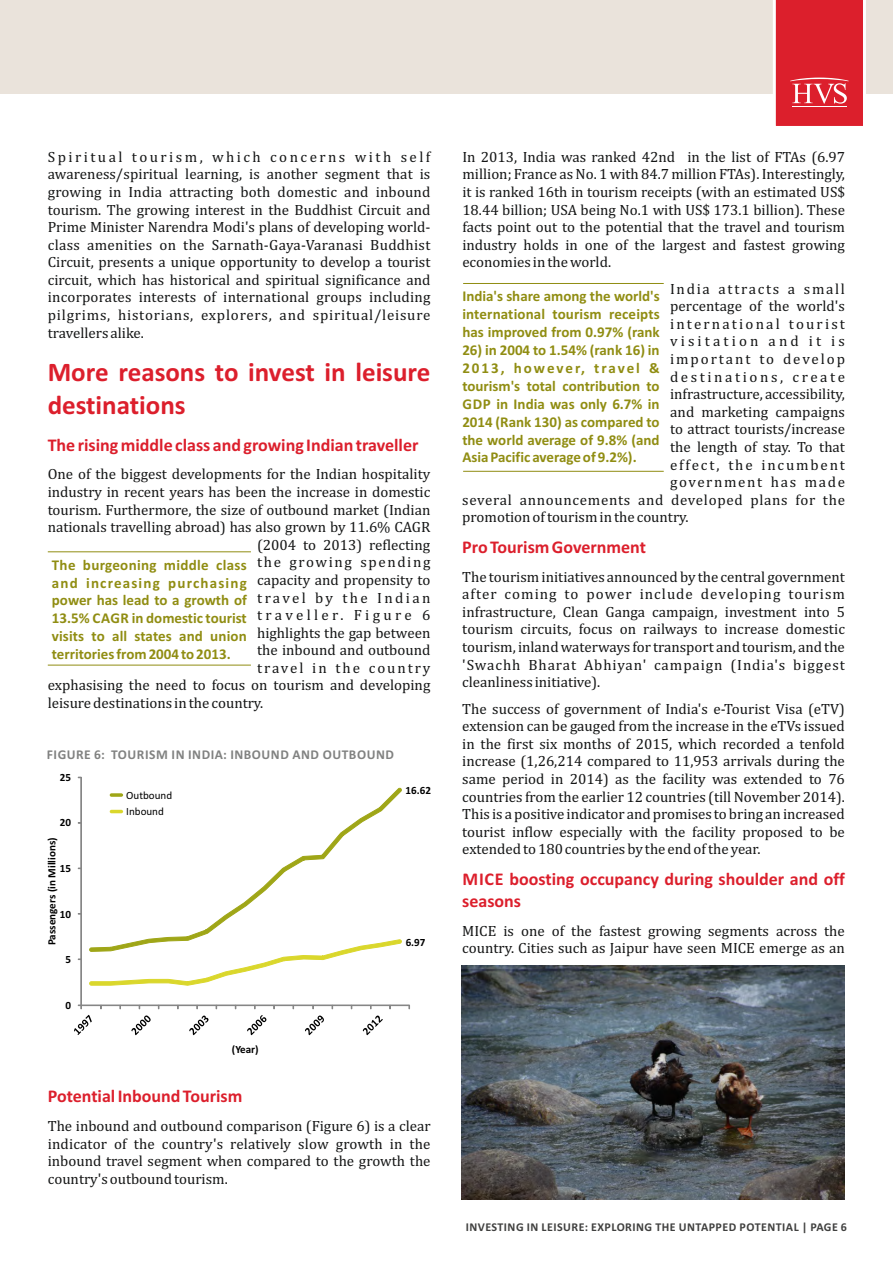
<style>
.page{position:relative;width:893px;height:1263px;background:#fff}
.page>*{position:absolute;margin:0;border:0;box-sizing:border-box;transform-origin:0 0}
.t1{font:700 27px/33px "Calibri";color:#dc1f2c}
.t2{font:700 18px/21.9px "Calibri";color:#dc1f2c}
.t3{font:15px/17.5px "Cambria";color:#151616;text-align:justify}
.t4{font:700 15px/18px "Calibri";color:#908d12;text-align:justify}
.t5{font:15px "Cambria";letter-spacing:.045em;color:#151616}
.t6{font:15px "Cambria";letter-spacing:.145em;color:#151616}
.t7{font:15px "Cambria";letter-spacing:.115em;color:#151616}
.t8{font:15px "Cambria";letter-spacing:.17em;color:#151616}
.t9{font:15px "Cambria";letter-spacing:.12em;color:#151616}
.t10{font:15px "Cambria";letter-spacing:.13em;color:#151616}
.t11{font:15px "Cambria";letter-spacing:.105em;color:#151616}
.t12{font:15px "Cambria";letter-spacing:.125em;color:#151616}
.t13{font:15px "Cambria";letter-spacing:.21em;color:#151616}
.t14{font:15px "Cambria";letter-spacing:.11em;color:#151616}
.t15{font:15px "Cambria";letter-spacing:.16em;color:#151616}
.t16{font:15px "Cambria";letter-spacing:.225em;color:#151616}
.t17{font:700 13.5px "Calibri";letter-spacing:.04em;color:#818281}
.t18{font:700 12px "Calibri";letter-spacing:.04em;color:#40403f}
.t19{font:700 11.1px "Calibri";color:#000}
.t20{font:11.1px/16.4px "Calibri";color:#000}
</style>
<div class="page">
<div style="left:0;top:0;width:893px;height:94px;background:#eae3db"></div>
<svg style="left:773px;top:0;width:93px;height:126px;background:#df3541"></svg>
<hr style="left:463px;top:283px;width:201px;height:1px;background:#908d12">
<hr style="left:463px;top:471px;width:201px;height:1px;background:#908d12">
<hr style="left:81px;top:777px;width:1px;height:228px;background:#868686">
<hr style="left:81px;top:1005px;width:329px;height:1px;background:#868686">
<svg style="left:89px;top:952px;width:265px;height:34px"></svg>
<svg style="left:89px;top:788px;width:313px;height:164px"></svg>
<svg style="left:74px;top:1015px;width:18px;height:20px"></svg>
<svg style="left:131px;top:1015px;width:20px;height:20px"></svg>
<svg style="left:189px;top:1015px;width:20px;height:20px"></svg>
<svg style="left:247px;top:1015px;width:19px;height:20px"></svg>
<svg style="left:305px;top:1015px;width:19px;height:20px"></svg>
<svg style="left:363px;top:1015px;width:20px;height:20px"></svg>
<svg style="left:110px;top:810px;width:13px;height:3px"></svg>
<svg style="left:110px;top:793px;width:13px;height:4px"></svg>
<img style="left:462px;top:965px;width:382px;height:235px">
<hr style="left:48px;top:551px;width:203px;height:1px;background:#908d12">
<hr style="left:48px;top:665px;width:203px;height:1px;background:#908d12">
<p class="t3" style="left:48px;top:149px;width:384px">Spiritual tourism, which concerns with self awareness/spiritual learning, is another segment that is growing in India attracting both domestic and inbound tourism. The growing interest in the Buddhist Circuit and Prime Minister Narendra Modi's plans of developing world&shy;class amenities on the Sarnath-Gaya-Varanasi Buddhist Circuit, presents a unique opportunity to develop a tourist circuit, which has historical and spiritual significance and incorporates interests of international groups including pilgrims, historians, explorers, and spiritual/leisure travellers alike.</p>
<h1 class="t1" style="left:48px;top:358px;width:384px">More reasons to invest in leisure destinations</h1>
<p class="t2" style="left:48px;top:435px;width:372px">The rising middle class and growing Indian traveller</p>
<p class="t3" style="left:48px;top:466px;width:384px">One of the biggest developments for the Indian hospitality</p>
<p class="t3" style="left:48px;top:484px;width:384px">industry in recent years has been the increase in domestic</p>
<p class="t3" style="left:48px;top:502px;width:384px">tourism. Furthermore, the size of outbound market (Indian</p>
<p class="t3" style="left:48px;top:519px;width:384px">nationals travelling abroad) has also grown by 11.6% CAGR</p>
<p class="t3" style="left:257px;top:537px;width:174px">(2004 to 2013) reflecting</p>
<p class="t11" style="left:257px;top:556px;width:175px">the growing spending</p>
<p class="t3" style="left:257px;top:572px;width:175px">capacity and propensity to</p>
<p class="t15" style="left:257px;top:591px;width:175px">travel by the Indian</p>
<p class="t16" style="left:257px;top:608px;width:175px">traveller. Figure 6</p>
<p class="t3" style="left:257px;top:625px;width:175px">highlights the gap between</p>
<p class="t3" style="left:257px;top:642px;width:175px">the inbound and outbound</p>
<p class="t12" style="left:257px;top:661px;width:175px">travel in the country</p>
<p class="t3" style="left:48px;top:677px;width:384px">exphasising the need to focus on tourism and developing</p>
<p class="t3" style="left:48px;top:695px;width:217px">leisure destinations in the country.</p>
<p class="t4" style="left:52px;top:557px;width:196px">The burgeoning middle class and increasing purchasing power has lead to a growth of 13.5% CAGR in domestic tourist visits to all states and union territories from 2004 to 2013.</p>
<p class="t17" style="left:47px;top:749px;width:349px">FIGURE 6: TOURISM IN INDIA: INBOUND AND OUTBOUND</p>
<p class="t19" style="left:60px;top:772px;width:13px">25</p>
<p class="t19" style="left:60px;top:818px;width:13px">20</p>
<p class="t19" style="left:47px;top:945px;width:109px;rotate:-90deg">Passengers (in Millions)</p>
<p class="t19" style="left:60px;top:864px;width:13px">15</p>
<p class="t19" style="left:60px;top:909px;width:13px">10</p>
<p class="t19" style="left:66px;top:955px;width:7px">5</p>
<p class="t19" style="left:66px;top:1000px;width:7px">0</p>
<p class="t20" style="left:126px;top:788px;width:47px">Outbound<br>Inbound</p>
<p class="t19" style="left:232px;top:1044px;width:28px">(Year)</p>
<p class="t19" style="left:406px;top:786px;width:27px">16.62</p>
<p class="t19" style="left:406px;top:937px;width:21px">6.97</p>
<p class="t2" style="left:48px;top:1087px;width:196px">Potential Inbound Tourism</p>
<p class="t3" style="left:48px;top:1118px;width:384px">The inbound and outbound comparison (Figure 6) is a clear indicator of the country's relatively slow growth in the inbound travel segment when compared to the growth the country's outbound tourism.</p>
<p class="t3" style="left:462px;top:149px;width:384px">In 2013, India was ranked 42nd in the list of FTAs (6.97 million; France as No. 1 with 84.7 million FTAs). Interestingly, it is ranked 16th in tourism receipts (with an estimated US$ 18.44 billion; USA being No.1 with US$ 173.1 billion). These facts point out to the potential that the travel and tourism industry holds in one of the largest and fastest growing economies in the world.</p>
<p class="t7" style="left:670px;top:282px;width:176px">India attracts a small</p>
<p class="t3" style="left:670px;top:298px;width:176px">percentage of the world's</p>
<p class="t6" style="left:670px;top:317px;width:176px">international tourist</p>
<p class="t13" style="left:670px;top:335px;width:176px">visitation and it is</p>
<p class="t10" style="left:670px;top:352px;width:176px">important to develop</p>
<p class="t8" style="left:670px;top:370px;width:176px">destinations, create</p>
<p class="t3" style="left:670px;top:386px;width:176px">infrastructure, accessibility,</p>
<p class="t3" style="left:670px;top:404px;width:176px">and marketing campaigns</p>
<p class="t3" style="left:670px;top:421px;width:176px">to attract tourists/increase</p>
<p class="t3" style="left:670px;top:439px;width:176px">the length of stay. To that</p>
<p class="t9" style="left:670px;top:458px;width:176px">effect, the incumbent</p>
<p class="t14" style="left:670px;top:475px;width:176px">government has made</p>
<p class="t5" style="left:462px;top:493px;width:384px">several announcements and developed plans for the</p>
<p class="t3" style="left:462px;top:509px;width:228px">promotion of tourism in the country.</p>
<p class="t2" style="left:462px;top:538px;width:185px">Pro Tourism Government</p>
<p class="t3" style="left:462px;top:569px;width:384px">The tourism initiatives announced by the central government after coming to power include developing tourism infrastructure, Clean Ganga campaign, investment into 5 tourism circuits, focus on railways to increase domestic tourism, inland waterways for transport and tourism, and the 'Swachh Bharat Abhiyan' campaign (India's biggest cleanliness initiative).</p>
<p class="t3" style="left:462px;top:701px;width:384px">The success of government of India's e-Tourist Visa (eTV) extension can be gauged from the increase in the eTVs issued in the first six months of 2015, which recorded a tenfold increase (1,26,214 compared to 11,953 arrivals during the same period in 2014) as the facility was extended to 76 countries from the earlier 12 countries (till November 2014).<br>This is a positive indicator and promises to bring an increased tourist inflow especially with the facility proposed to be extended to 180 countries by the end of the year.</p>
<p class="t2" style="left:462px;top:869px;width:384px">MICE boosting occupancy during shoulder and off seasons</p>
<p class="t3" style="left:462px;top:923px;width:384px">MICE is one of the fastest growing segments across the country. Cities such as Jaipur have seen MICE emerge as an</p>
<p class="t4" style="left:462px;top:288px;width:199px">India's share among the world's international tourism receipts has improved from 0.97% (rank</p>
<p class="t4" style="left:462px;top:342px;width:199px">26) in 2004 to 1.54% (rank 16) in 2013, however, travel &amp; tourism's total contribution to GDP in India was only 6.7% in 2014 (Rank 130) as compared to the world average of 9.8% (and Asia Pacific average of 9.2%).</p>
<p class="t18" style="left:466px;top:1222px;width:383px">INVESTING IN LEISURE: EXPLORING THE UNTAPPED POTENTIAL | PAGE 6</p>
</div>
